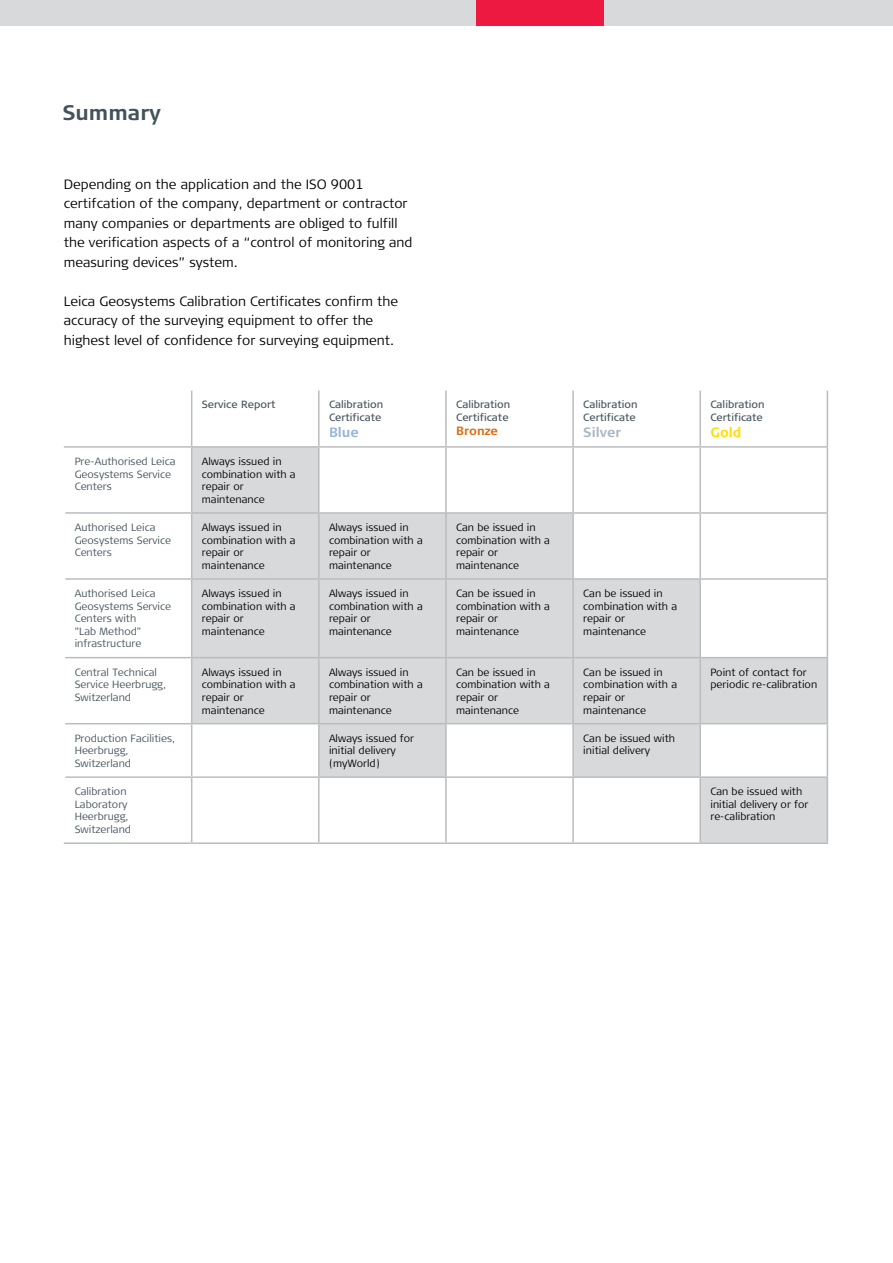
<style>
.page{position:relative;width:893px;height:1263px;background:#fff}
.page>*{position:absolute;margin:0;border:0;box-sizing:border-box;transform-origin:0 0}
.t1{font:700 21px "Signa Column";color:#43525a}
.t2{font:300 13.5px/19.5px "Signa Column";color:#000}
.t3{font:700 13.5px "Signa Column";color:#abb7c5}
.t4{font:700 13.5px "Signa Column";color:#96b5d9}
.t5{font:700 13.5px "Signa Column";color:#fd0}
.t6{font:700 12px "Signa Column";color:#dc6b0f}
.t7{font:300 10.5px/12.6px "Signa Column";color:#000}
.t8{font:300 10.5px/12.6px "Signa Column";color:#43525a}
.t9{font:10.5px/12.6px "Signa Column";color:#43525a}
</style>
<div class="page">
<div style="left:0;top:0;width:893px;height:26px;background:#d7d9da"></div>
<div style="left:476px;top:0;width:128px;height:26px;background:#ed1941"></div>
<svg style="left:192px;top:448px;width:635px;height:394px;fill:#d7d9da"></svg>
<hr style="left:318px;top:448px;width:2px;height:64px;background:#babcbe">
<hr style="left:445px;top:448px;width:2px;height:64px;background:#babcbe">
<hr style="left:572px;top:448px;width:2px;height:64px;background:#babcbe">
<hr style="left:699px;top:448px;width:2px;height:64px;background:#babcbe">
<hr style="left:827px;top:448px;width:1px;height:64px;background:#babcbe">
<hr style="left:192px;top:512px;width:127px;height:2px;background:#babcbe">
<hr style="left:319px;top:512px;width:127px;height:2px;background:#babcbe">
<hr style="left:318px;top:514px;width:2px;height:64px;background:#babcbe">
<hr style="left:446px;top:512px;width:127px;height:2px;background:#babcbe">
<hr style="left:445px;top:514px;width:2px;height:64px;background:#babcbe">
<hr style="left:573px;top:512px;width:127px;height:2px;background:#babcbe">
<hr style="left:572px;top:514px;width:2px;height:64px;background:#babcbe">
<hr style="left:700px;top:512px;width:128px;height:2px;background:#babcbe">
<hr style="left:699px;top:514px;width:2px;height:64px;background:#babcbe">
<hr style="left:827px;top:514px;width:1px;height:64px;background:#babcbe">
<hr style="left:192px;top:578px;width:127px;height:2px;background:#babcbe">
<hr style="left:319px;top:578px;width:127px;height:2px;background:#babcbe">
<hr style="left:318px;top:580px;width:2px;height:77px;background:#babcbe">
<hr style="left:446px;top:578px;width:127px;height:2px;background:#babcbe">
<hr style="left:445px;top:580px;width:2px;height:77px;background:#babcbe">
<hr style="left:573px;top:578px;width:127px;height:2px;background:#babcbe">
<hr style="left:572px;top:580px;width:2px;height:77px;background:#babcbe">
<hr style="left:700px;top:578px;width:128px;height:2px;background:#babcbe">
<hr style="left:699px;top:580px;width:2px;height:77px;background:#babcbe">
<hr style="left:827px;top:580px;width:1px;height:77px;background:#babcbe">
<hr style="left:192px;top:657px;width:127px;height:1px;background:#babcbe">
<hr style="left:319px;top:657px;width:127px;height:1px;background:#babcbe">
<hr style="left:318px;top:658px;width:2px;height:65px;background:#babcbe">
<hr style="left:446px;top:657px;width:127px;height:1px;background:#babcbe">
<hr style="left:445px;top:658px;width:2px;height:65px;background:#babcbe">
<hr style="left:573px;top:657px;width:127px;height:1px;background:#babcbe">
<hr style="left:572px;top:658px;width:2px;height:65px;background:#babcbe">
<hr style="left:700px;top:657px;width:128px;height:1px;background:#babcbe">
<hr style="left:699px;top:658px;width:2px;height:65px;background:#babcbe">
<hr style="left:827px;top:658px;width:1px;height:65px;background:#babcbe">
<hr style="left:192px;top:723px;width:127px;height:1px;background:#babcbe">
<hr style="left:319px;top:723px;width:127px;height:1px;background:#babcbe">
<hr style="left:318px;top:724px;width:2px;height:52px;background:#babcbe">
<hr style="left:446px;top:723px;width:127px;height:1px;background:#babcbe">
<hr style="left:445px;top:724px;width:2px;height:52px;background:#babcbe">
<hr style="left:573px;top:723px;width:127px;height:1px;background:#babcbe">
<hr style="left:572px;top:724px;width:2px;height:52px;background:#babcbe">
<hr style="left:700px;top:723px;width:128px;height:1px;background:#babcbe">
<hr style="left:699px;top:724px;width:2px;height:52px;background:#babcbe">
<hr style="left:827px;top:724px;width:1px;height:52px;background:#babcbe">
<hr style="left:192px;top:776px;width:127px;height:2px;background:#babcbe">
<hr style="left:319px;top:776px;width:127px;height:2px;background:#babcbe">
<hr style="left:318px;top:778px;width:2px;height:64px;background:#babcbe">
<hr style="left:446px;top:776px;width:127px;height:2px;background:#babcbe">
<hr style="left:445px;top:778px;width:2px;height:64px;background:#babcbe">
<hr style="left:573px;top:776px;width:127px;height:2px;background:#babcbe">
<hr style="left:572px;top:778px;width:2px;height:64px;background:#babcbe">
<hr style="left:700px;top:776px;width:128px;height:2px;background:#babcbe">
<hr style="left:699px;top:778px;width:2px;height:64px;background:#babcbe">
<hr style="left:827px;top:778px;width:1px;height:64px;background:#babcbe">
<hr style="left:192px;top:842px;width:127px;height:2px;background:#babcbe">
<hr style="left:319px;top:842px;width:127px;height:2px;background:#babcbe">
<hr style="left:446px;top:842px;width:127px;height:2px;background:#babcbe">
<hr style="left:573px;top:842px;width:127px;height:2px;background:#babcbe">
<hr style="left:700px;top:842px;width:128px;height:2px;background:#babcbe">
<hr style="left:191px;top:391px;width:1px;height:55px;background:#babcbe">
<hr style="left:318px;top:391px;width:2px;height:55px;background:#babcbe">
<hr style="left:445px;top:391px;width:2px;height:55px;background:#babcbe">
<hr style="left:572px;top:391px;width:2px;height:55px;background:#babcbe">
<hr style="left:699px;top:391px;width:2px;height:55px;background:#babcbe">
<hr style="left:827px;top:391px;width:1px;height:55px;background:#babcbe">
<hr style="left:192px;top:446px;width:127px;height:2px;background:#babcbe">
<hr style="left:319px;top:446px;width:127px;height:2px;background:#babcbe">
<hr style="left:446px;top:446px;width:127px;height:2px;background:#babcbe">
<hr style="left:573px;top:446px;width:127px;height:2px;background:#babcbe">
<hr style="left:700px;top:446px;width:128px;height:2px;background:#babcbe">
<hr style="left:64px;top:446px;width:128px;height:2px;background:#babcbe">
<hr style="left:191px;top:448px;width:1px;height:64px;background:#babcbe">
<hr style="left:65px;top:512px;width:127px;height:2px;background:#babcbe">
<hr style="left:191px;top:514px;width:1px;height:64px;background:#babcbe">
<hr style="left:65px;top:578px;width:127px;height:2px;background:#babcbe">
<hr style="left:191px;top:580px;width:1px;height:77px;background:#babcbe">
<hr style="left:65px;top:657px;width:127px;height:1px;background:#babcbe">
<hr style="left:191px;top:658px;width:1px;height:65px;background:#babcbe">
<hr style="left:65px;top:723px;width:127px;height:1px;background:#babcbe">
<hr style="left:191px;top:724px;width:1px;height:52px;background:#babcbe">
<hr style="left:65px;top:776px;width:127px;height:2px;background:#babcbe">
<hr style="left:191px;top:778px;width:1px;height:64px;background:#babcbe">
<hr style="left:64px;top:842px;width:128px;height:2px;background:#babcbe">
<h1 class="t1" style="left:62px;top:99px;width:100px">Summary</h1>
<p class="t2" style="left:64px;top:175px;width:350px">Depending on the application and the ISO 9001 certifcation of the company, department or contractor many companies or departments are obliged to fulfill the verification aspects of a “control of monitoring and measuring devices” system.</p>
<p class="t2" style="left:64px;top:291px;width:336px">Leica Geosystems Calibration Certificates confirm the accuracy of the surveying equipment to offer the highest level of confidence for surveying equipment.</p>
<p class="t9" style="left:202px;top:398px;width:75px">Service Report</p>
<p class="t9" style="left:329px;top:398px;width:56px">Calibration<br>Certificate</p>
<p class="t4" style="left:329px;top:423px;width:31px">Blue</p>
<p class="t9" style="left:456px;top:398px;width:56px">Calibration<br>Certificate</p>
<p class="t6" style="left:456px;top:423px;width:43px">Bronze</p>
<p class="t9" style="left:583px;top:398px;width:56px">Calibration<br>Certificate</p>
<p class="t3" style="left:583px;top:423px;width:39px">Silver</p>
<p class="t9" style="left:710px;top:398px;width:56px">Calibration<br>Certificate</p>
<p class="t5" style="left:710px;top:423px;width:33px">Gold</p>
<p class="t8" style="left:75px;top:455px;width:102px">Pre-Authorised Leica<br>Geosystems Service<br>Centers</p>
<p class="t7" style="left:202px;top:455px;width:95px">Always issued in combination with a repair or maintenance</p>
<p class="t8" style="left:75px;top:521px;width:98px">Authorised Leica<br>Geosystems Service<br>Centers</p>
<p class="t7" style="left:202px;top:521px;width:95px">Always issued in combination with a repair or maintenance</p>
<p class="t7" style="left:329px;top:521px;width:95px">Always issued in combination with a repair or maintenance</p>
<p class="t7" style="left:456px;top:521px;width:95px">Can be issued in combination with a repair or maintenance</p>
<p class="t8" style="left:75px;top:587px;width:98px">Authorised Leica<br>Geosystems Service<br>Centers with<br>"Lab Method" infrastructure</p>
<p class="t7" style="left:202px;top:587px;width:95px">Always issued in combination with a repair or maintenance</p>
<p class="t7" style="left:329px;top:587px;width:95px">Always issued in combination with a repair or maintenance</p>
<p class="t7" style="left:456px;top:587px;width:95px">Can be issued in combination with a repair or maintenance</p>
<p class="t7" style="left:583px;top:587px;width:95px">Can be issued in combination with a repair or maintenance</p>
<p class="t8" style="left:75px;top:666px;width:93px">Central Technical<br>Service Heerbrugg,<br>Switzerland</p>
<p class="t7" style="left:202px;top:666px;width:95px">Always issued in combination with a repair or maintenance</p>
<p class="t7" style="left:329px;top:666px;width:95px">Always issued in combination with a repair or maintenance</p>
<p class="t7" style="left:456px;top:666px;width:95px">Can be issued in combination with a repair or maintenance</p>
<p class="t7" style="left:583px;top:666px;width:95px">Can be issued in combination with a repair or maintenance</p>
<p class="t7" style="left:710px;top:666px;width:108px">Point of contact for periodic re-calibration</p>
<p class="t8" style="left:75px;top:732px;width:102px">Production Facilities,<br>Heerbrugg,<br>Switzerland</p>
<p class="t7" style="left:329px;top:732px;width:87px">Always issued for initial delivery (myWorld)</p>
<p class="t7" style="left:583px;top:732px;width:93px">Can be issued with initial delivery</p>
<p class="t8" style="left:75px;top:785px;width:58px">Calibration<br>Laboratory<br>Heerbrugg,<br>Switzerland</p>
<p class="t7" style="left:710px;top:785px;width:100px">Can be issued with initial delivery or for re-calibration</p>
</div>
